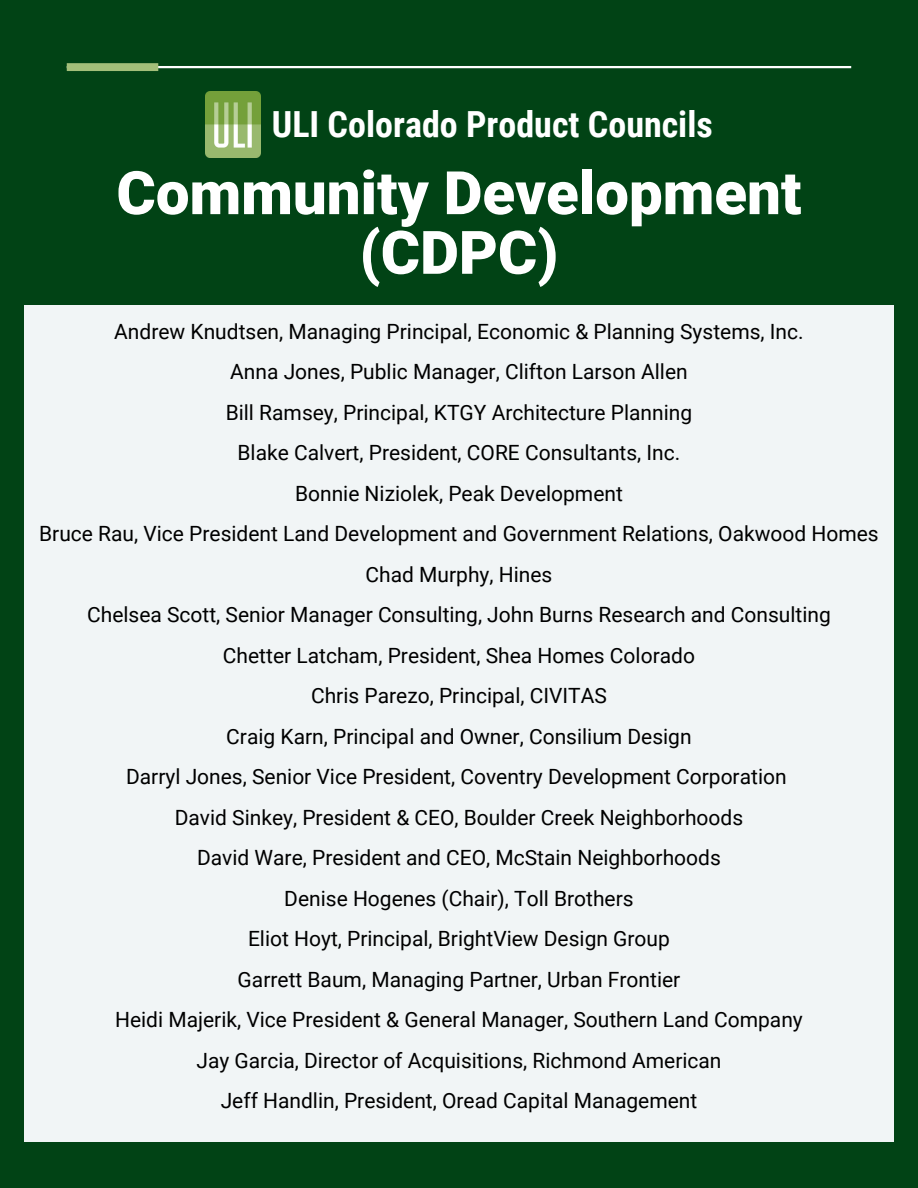
<style>
.page{position:relative;width:918px;height:1188px;background:#014315}
.page>*{position:absolute;margin:0;border:0;box-sizing:border-box;transform-origin:0 0}
.t1{font:900 60px/59.7px "Roboto";color:#fff;text-align:center}
.t2{font:700 36px "Roboto Condensed";color:#fff}
.t3{font:21px/40.5px "Roboto";color:#000;text-align:center}
</style>
<div class="page">
<hr style="left:67px;top:66px;width:784px;height:2px;background:#fff">
<div style="left:67px;top:63px;width:91px;height:8px;background:#a3bf7a"></div>
<div style="left:25px;top:305px;width:868px;height:837px;background:#f1f5f6"></div>
<img style="left:205px;top:92px;width:55px;height:65px">
<h2 class="t2" style="left:272px;top:99px;width:443px">ULI Colorado Product Councils</h2>
<h1 class="t1" style="left:116px;top:161px;width:686px">Community Development (CDPC)</h1>
<p class="t3" style="left:39px;top:310px;width:841px">Andrew Knudtsen, Managing Principal, Economic &amp; Planning Systems, Inc.<br>Anna Jones, Public Manager, Clifton Larson Allen<br>Bill Ramsey, Principal, KTGY Architecture Planning<br>Blake Calvert, President, CORE Consultants, Inc.<br>Bonnie Niziolek, Peak Development<br>Bruce Rau, Vice President Land Development and Government Relations, Oakwood Homes Chad Murphy, Hines<br>Chelsea Scott, Senior Manager Consulting, John Burns Research and Consulting<br>Chetter Latcham, President, Shea Homes Colorado<br>Chris Parezo, Principal, CIVITAS<br>Craig Karn, Principal and Owner, Consilium Design<br>Darryl Jones, Senior Vice President, Coventry Development Corporation<br>David Sinkey, President &amp; CEO, Boulder Creek Neighborhoods<br>David Ware, President and CEO, McStain Neighborhoods<br>Denise Hogenes (Chair), Toll Brothers<br>Eliot Hoyt, Principal, BrightView Design Group<br>Garrett Baum, Managing Partner, Urban Frontier<br>Heidi Majerik, Vice President &amp; General Manager, Southern Land Company<br>Jay Garcia, Director of Acquisitions, Richmond American<br>Jeff Handlin, President, Oread Capital Management</p>
</div>
